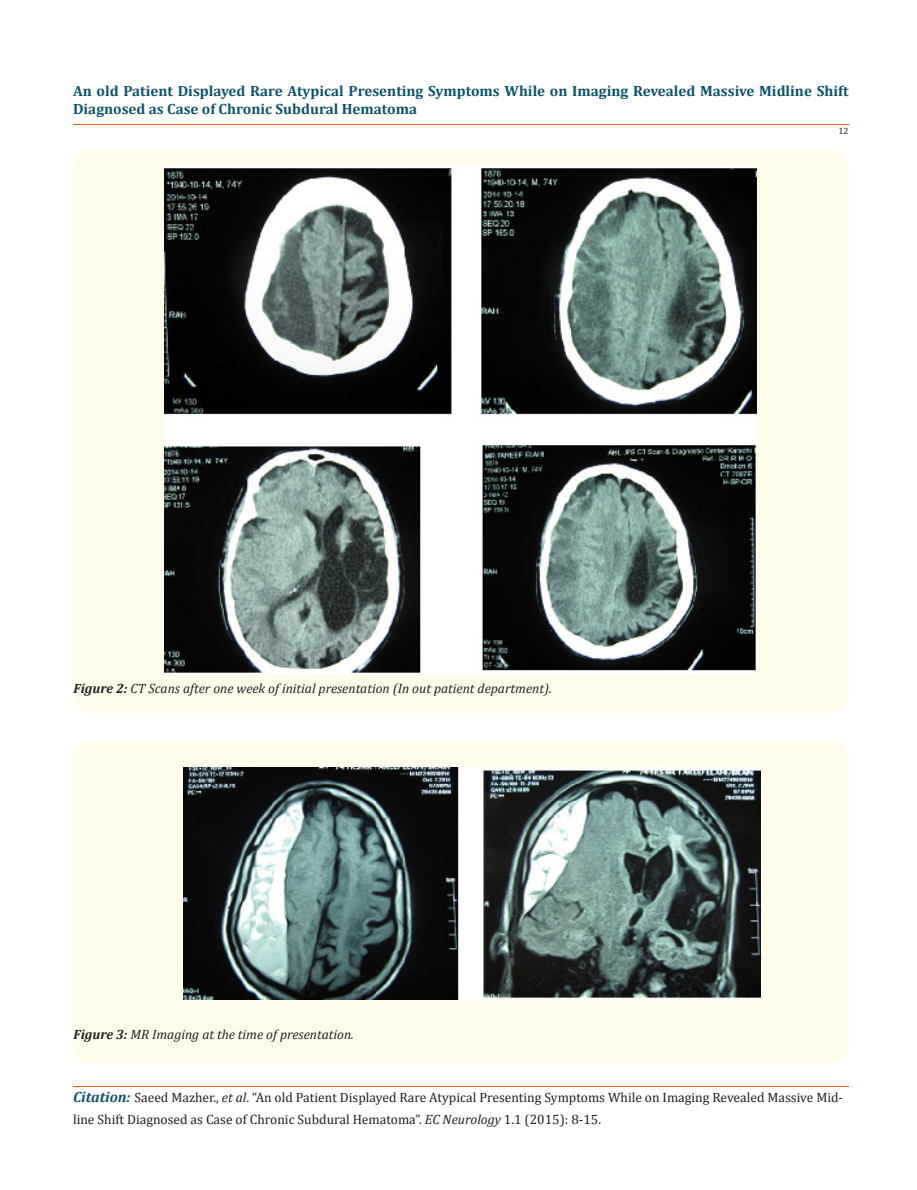
<style>
.page{position:relative;width:917px;height:1190px;background:#fff}
.page>*{position:absolute;margin:0;border:0;box-sizing:border-box;transform-origin:0 0}
.t1{font:700 14.85px/18px "Cambria";color:#0e546a}
.t2{font:13.5px/22.5px "Cambria";color:#231f20}
.t3{font:italic 13.5px "Cambria";color:#231f20}
.t4{font:9px "Cambria";color:#231f20}
.s1{font-weight:700}
.s2{font-weight:700;font-style:italic;font-size:14.85px;color:#0e546a}
.s3{font-style:italic}
</style>
<div class="page">
<hr style="left:73px;top:124px;width:775px;height:1px;background:#e05d1a">
<hr style="left:73px;top:1086px;width:775px;height:1px;background:#e05d1a">
<div style="left:77px;top:154px;width:768px;height:555px;background:#fffde9;border-radius:14px"></div>
<div style="left:73px;top:150px;width:775px;height:562px;border:8px solid #fffde9;border-radius:14px"></div>
<div style="left:77px;top:744px;width:768px;height:315px;background:#fffde9;border-radius:14px"></div>
<div style="left:73px;top:740px;width:775px;height:323px;border:8px solid #fffde9;border-radius:14px"></div>
<img style="left:164px;top:166px;width:592px;height:508px">
<img style="left:183px;top:767px;width:577px;height:232px">
<p class="t1" style="left:73px;top:82px;width:777px">An old Patient Displayed Rare Atypical Presenting Symptoms While on Imaging Revealed Massive Midline Shift<br>Diagnosed as Case of Chronic Subdural Hematoma</p>
<p class="t4" style="left:838px;top:126px;width:11px">12</p>
<p class="t3" style="left:74px;top:678px;width:479px"><span class="s1">Figure 2:</span> CT Scans after one week of initial presentation (In out patient department).</p>
<p class="t3" style="left:74px;top:1025px;width:282px"><span class="s1">Figure 3:</span> MR Imaging at the time of presentation.</p>
<p class="t2" style="left:73px;top:1085px;width:771px"><span class="s2">Citation:</span> Saeed Mazher., <span class="s3">et al</span>. “An old Patient Displayed Rare Atypical Presenting Symptoms While on Imaging Revealed Massive Mid&shy;line Shift Diagnosed as Case of Chronic Subdural Hematoma”. <span class="s3">EC Neurology</span> 1.1 (2015): 8-15.</p>
</div>
